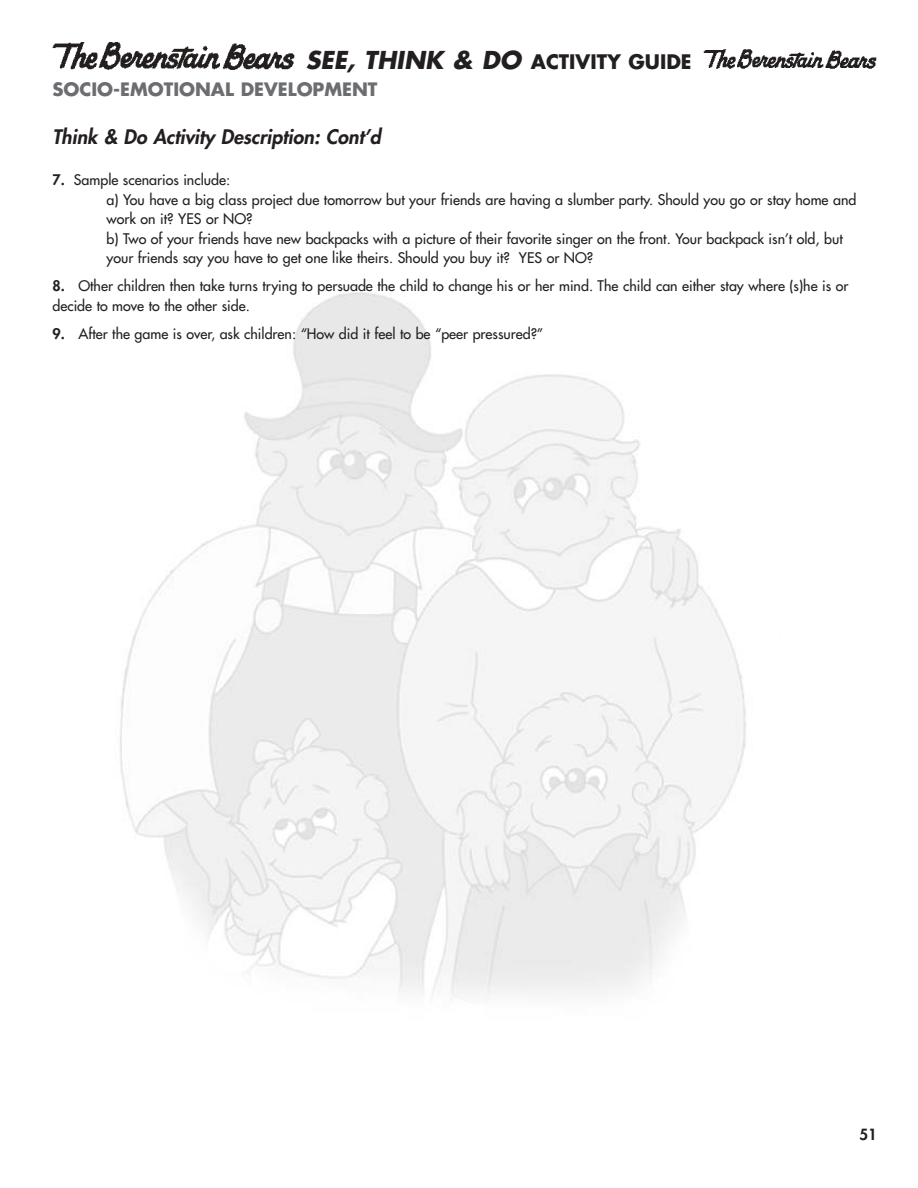
<style>
.page{position:relative;width:918px;height:1188px;background:#fff}
.page>*{position:absolute;margin:0;border:0;box-sizing:border-box;transform-origin:0 0}
.t1{font:italic 800 19.5px "Futura";color:#231f1f}
.t2{font:700 19.5px "Futura";color:#231f1f}
.t3{font:700 18px "Futura";color:#6c6d70}
.t4{font:800 15px "Futura";color:#231f1f}
.t5{font:14.25px/19.4px "Futura";color:#231f1f}
.s1{font-style:italic;font-size:24px}
.s2{font-weight:800}
</style>
<div class="page">
<img style="left:52px;top:42px;width:243px;height:28px">
<img style="left:704px;top:49px;width:173px;height:20px">
<img style="left:120px;top:292px;width:626px;height:705px">
<h1 class="t2" style="left:306px;top:53px;width:387px"><span class="s1">SEE, THINK &amp; DO</span> ACTIVITY GUIDE</h1>
<p class="t3" style="left:52px;top:81px;width:327px">SOCIO-EMOTIONAL DEVELOPMENT</p>
<h1 class="t1" style="left:53px;top:127px;width:330px">Think &amp; Do Activity Description: Cont’d</h1>
<p class="t5" style="left:107px;top:171px;width:751px;text-indent:-54px"><span class="s2">7.</span> Sample scenarios include:<br>a) You have a big class project due tomorrow but your friends are having a slumber party. Should you go or stay home and work on it? YES or NO?<br>b) Two of your friends have new backpacks with a picture of their favorite singer on the front. Your backpack isn’t old, but your friends say you have to get one like theirs. Should you buy it? YES or NO?</p>
<p class="t5" style="left:53px;top:277px;width:797px"><span class="s2">8.</span> Other children then take turns trying to persuade the child to change his or her mind. The child can either stay where (s)he is or decide to move to the other side.</p>
<p class="t5" style="left:53px;top:325px;width:492px"><span class="s2">9.</span> After the game is over, ask children: “How did it feel to be “peer pressured?”</p>
<p class="t4" style="left:859px;top:1127px;width:19px">51</p>
</div>
